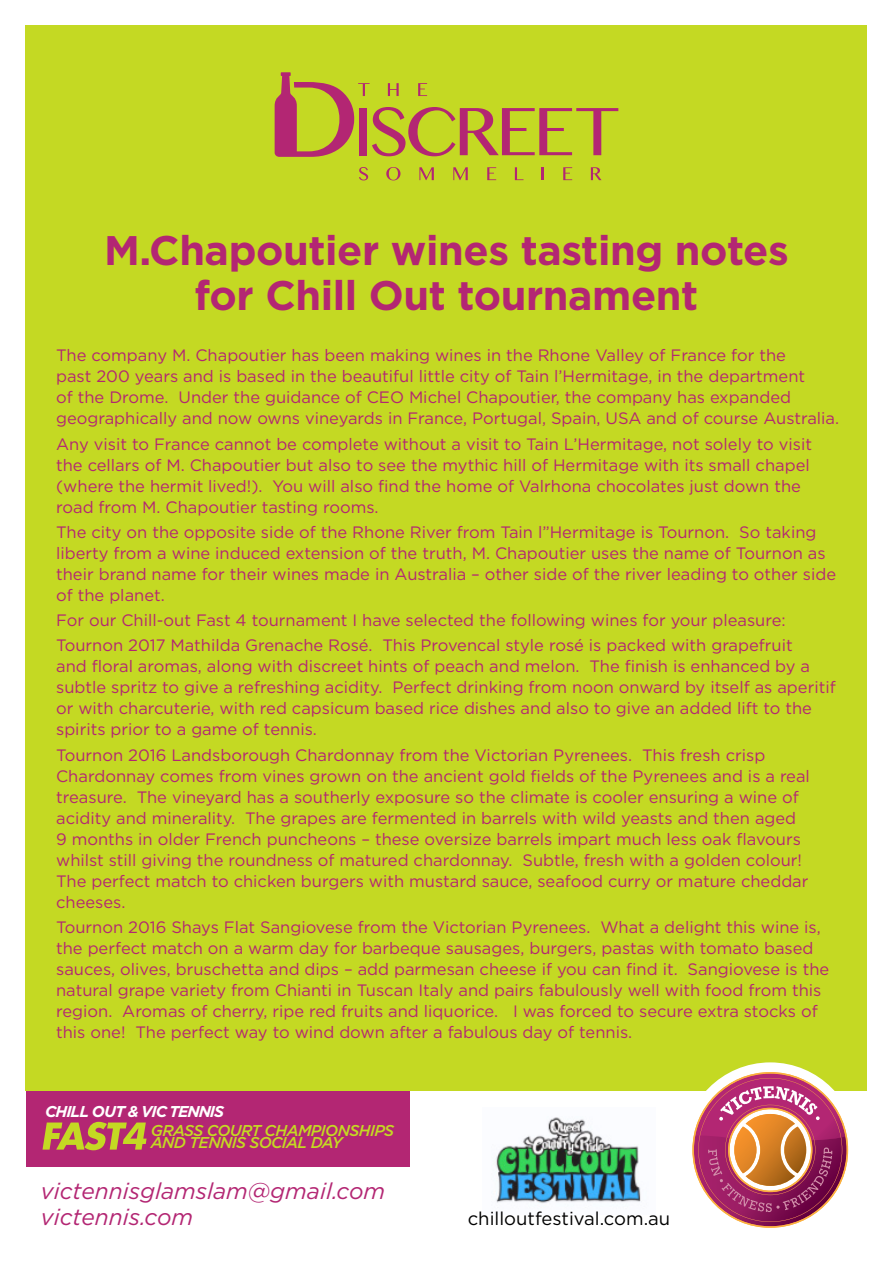
<style>
.page{position:relative;width:893px;height:1263px;background:#fff}
.page>*{position:absolute;margin:0;border:0;box-sizing:border-box;transform-origin:0 0}
.t1{font:700 41.25px/44.8px "Gotham";letter-spacing:-.01em;color:#b32673;text-align:center}
.t2{font:italic 22.8px/26.1px "Gotham";color:#b32673}
.t3{font:18.45px "Gotham";color:#000}
.t4{font:16.5px/21px "Gotham";color:#b32673}
.t5{font:italic 500 15.6px/12.6px "Gotham";letter-spacing:-.04em;color:#c4d923}
.t6{font:italic 700 15.6px "Gotham";letter-spacing:-.07em;color:#fff}
</style>
<div class="page">
<div style="left:26px;top:1082px;width:383px;height:84px;background:#b32673"></div>
<svg style="left:43px;top:1122px;width:104px;height:28px"></svg>
<div style="left:26px;top:26px;width:841px;height:1065px;background:#c4d923"></div>
<svg style="left:359px;top:167px;width:9px;height:13px"></svg>
<svg style="left:386px;top:167px;width:14px;height:13px"></svg>
<svg style="left:419px;top:167px;width:15px;height:13px"></svg>
<svg style="left:453px;top:167px;width:15px;height:13px"></svg>
<svg style="left:487px;top:167px;width:9px;height:13px"></svg>
<svg style="left:515px;top:167px;width:8px;height:13px"></svg>
<svg style="left:542px;top:167px;width:2px;height:13px"></svg>
<svg style="left:563px;top:167px;width:9px;height:13px"></svg>
<svg style="left:591px;top:167px;width:10px;height:13px"></svg>
<svg style="left:275px;top:72px;width:343px;height:85px"></svg>
<div style="left:683px;top:1062px;width:174px;height:175px;background:#fff;border-radius:50%"></div>
<svg style="left:692px;top:1072px;width:156px;height:156px"></svg>
<img style="left:495px;top:1117px;width:146px;height:87px">
<h1 class="t1" style="left:104px;top:227px;width:686px">M.Chapoutier wines tasting notes for Chill Out tournament</h1>
<p class="t4" style="left:56px;top:345px;width:784px">The company M. Chapoutier has been making wines in the Rhone Valley of France for the<br>past 200 years and is based in the beautiful little city of Tain l’Hermitage, in the department<br>of the Drome. Under the guidance of CEO Michel Chapoutier, the company has expanded geographically and now owns vineyards in France, Portugal, Spain, USA and of course Australia.</p>
<p class="t4" style="left:56px;top:433px;width:757px">Any visit to France cannot be complete without a visit to Tain L’Hermitage, not solely to visit the cellars of M. Chapoutier but also to see the mythic hill of Hermitage with its small chapel (where the hermit lived!). You will also find the home of Valrhona chocolates just down the road from M. Chapoutier tasting rooms.</p>
<p class="t4" style="left:56px;top:521px;width:781px">The city on the opposite side of the Rhone River from Tain l”Hermitage is Tournon. So taking liberty from a wine induced extension of the truth, M. Chapoutier uses the name of Tournon as their brand name for their wines made in Australia – other side of the river leading to other side of the planet.</p>
<p class="t4" style="left:56px;top:607px;width:738px;line-height:25.2px">For our Chill-out Fast 4 tournament I have selected the following wines for your pleasure:<br>Tournon 2017 Mathilda Grenache Rosé. This Provencal style rosé is packed with grapefruit</p>
<p class="t4" style="left:56px;top:656px;width:781px">and floral aromas, along with discreet hints of peach and melon. The finish is enhanced by a subtle spritz to give a refreshing acidity. Perfect drinking from noon onward by itself as aperitif or with charcuterie, with red capsicum based rice dishes and also to give an added lift to the spirits prior to a game of tennis.</p>
<p class="t4" style="left:56px;top:744px;width:755px">Tournon 2016 Landsborough Chardonnay from the Victorian Pyrenees. This fresh crisp Chardonnay comes from vines grown on the ancient gold fields of the Pyrenees and is a real treasure. The vineyard has a southerly exposure so the climate is cooler ensuring a wine of acidity and minerality. The grapes are fermented in barrels with wild yeasts and then aged 9 months in older French puncheons – these oversize barrels impart much less oak flavours whilst still giving the roundness of matured chardonnay. Subtle, fresh with a golden colour!<br>The perfect match to chicken burgers with mustard sauce, seafood curry or mature cheddar cheeses.</p>
<p class="t4" style="left:56px;top:916px;width:775px">Tournon 2016 Shays Flat Sangiovese from the Victorian Pyrenees. What a delight this wine is, the perfect match on a warm day for barbeque sausages, burgers, pastas with tomato based sauces, olives, bruschetta and dips – add parmesan cheese if you can find it. Sangiovese is the natural grape variety from Chianti in Tuscan Italy and pairs fabulously well with food from this region. Aromas of cherry, ripe red fruits and liquorice. I was forced to secure extra stocks of this one! The perfect way to wind down after a fabulous day of tennis.</p>
<p class="t6" style="left:45px;top:1101px;width:180px">CHILL OUT &amp; VIC TENNIS</p>
<p class="t5" style="left:151px;top:1124px;width:245px">GRASS COURT CHAMPIONSHIPS<br>AND TENNIS SOCIAL DAY</p>
<h2 class="t2" style="left:41px;top:1178px;width:346px">victennisglamslam@gmail.com victennis.com</h2>
<p class="t3" style="left:468px;top:1207px;width:204px">chilloutfestival.com.au</p>
</div>
